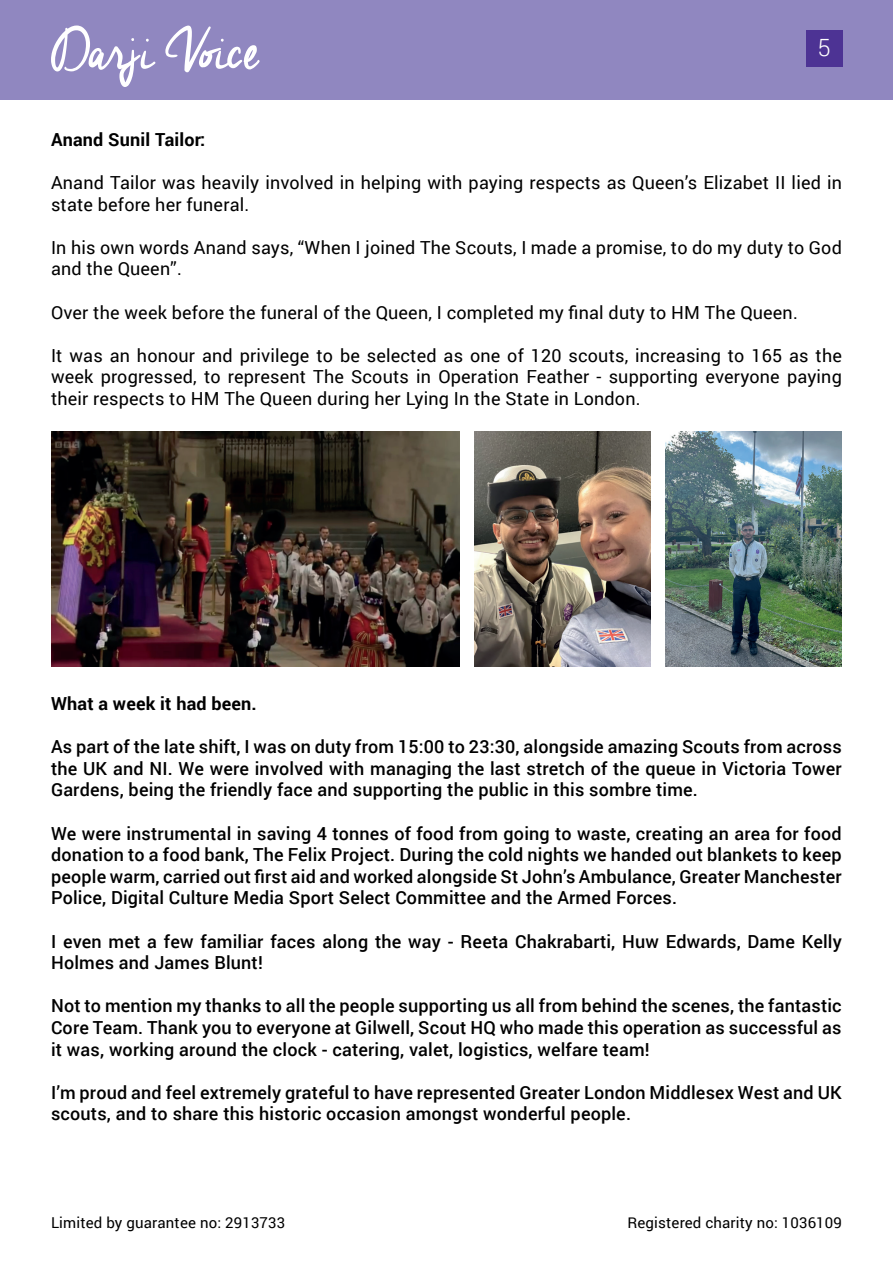
<style>
.page{position:relative;width:893px;height:1263px;background:#fff}
.page>*{position:absolute;margin:0;border:0;box-sizing:border-box;transform-origin:0 0}
.t1{font:300 23.7px "Roboto";color:#fff}
.t2{font:500 18px/21.6px "Roboto";letter-spacing:.01em;color:#000;text-align:justify}
.t3{font:18px/21.6px "Roboto";letter-spacing:.01em;color:#000}
.t4{font:700 18px "Roboto";letter-spacing:.01em;color:#000}
.t5{font:15px "Roboto";letter-spacing:.01em;color:#000}
</style>
<div class="page">
<div style="left:0;top:0;width:893px;height:100px;background:#9087c0"></div>
<svg style="left:51px;top:26px;width:104px;height:61px"></svg>
<svg style="left:165px;top:26px;width:95px;height:46px"></svg>
<div style="left:806px;top:30px;width:36px;height:37px;background:#4d3394"></div>
<img style="left:51px;top:431px;width:408px;height:236px">
<img style="left:474px;top:431px;width:177px;height:236px">
<img style="left:665px;top:431px;width:177px;height:236px">
<h1 class="t1" style="left:817px;top:32px;width:15px">5</h1>
<p class="t4" style="left:51px;top:127px;width:156px">Anand Sunil Tailor:</p>
<p class="t3" style="left:51px;top:171px;width:792px">Anand Tailor was heavily involved in helping with paying respects as Queen’s Elizabet II lied in state before her funeral.</p>
<p class="t3" style="left:51px;top:236px;width:792px">In his own words Anand says, “When I joined The Scouts, I made a promise, to do my duty to God and the Queen”.</p>
<p class="t3" style="left:51px;top:301px;width:748px">Over the week before the funeral of the Queen, I completed my final duty to HM The Queen.</p>
<p class="t3" style="left:51px;top:344px;width:792px;text-align:justify">It was an honour and privilege to be selected as one of 120 scouts, increasing to 165 as the week progressed, to represent The Scouts in Operation Feather - supporting everyone paying their respects to HM The Queen during her Lying In the State in London.</p>
<p class="t4" style="left:51px;top:691px;width:207px">What a week it had been.</p>
<p class="t2" style="left:51px;top:735px;width:792px">As part of the late shift, I was on duty from 15:00 to 23:30, alongside amazing Scouts from across the UK and NI. We were involved with managing the last stretch of the queue in Victoria Tower Gardens, being the friendly face and supporting the public in this sombre time.</p>
<p class="t2" style="left:51px;top:822px;width:792px">We were instrumental in saving 4 tonnes of food from going to waste, creating an area for food donation to a food bank, The Felix Project. During the cold nights we handed out blankets to keep people warm, carried out first aid and worked alongside St John’s Ambulance, Greater Manchester Police, Digital Culture Media Sport Select Committee and the Armed Forces.</p>
<p class="t2" style="left:51px;top:930px;width:792px">I even met a few familiar faces along the way - Reeta Chakrabarti, Huw Edwards, Dame Kelly<br>Holmes and James Blunt!</p>
<p class="t2" style="left:51px;top:994px;width:792px">Not to mention my thanks to all the people supporting us all from behind the scenes, the fantastic Core Team. Thank you to everyone at Gilwell, Scout HQ who made this operation as successful as it was, working around the clock - catering, valet, logistics, welfare team!</p>
<p class="t2" style="left:51px;top:1081px;width:792px">I’m proud and feel extremely grateful to have represented Greater London Middlesex West and UK scouts, and to share this historic occasion amongst wonderful people.</p>
<p class="t5" style="left:51px;top:1212px;width:236px">Limited by guarantee no: 2913733</p>
<p class="t5" style="left:627px;top:1212px;width:216px">Registered charity no: 1036109</p>
</div>
